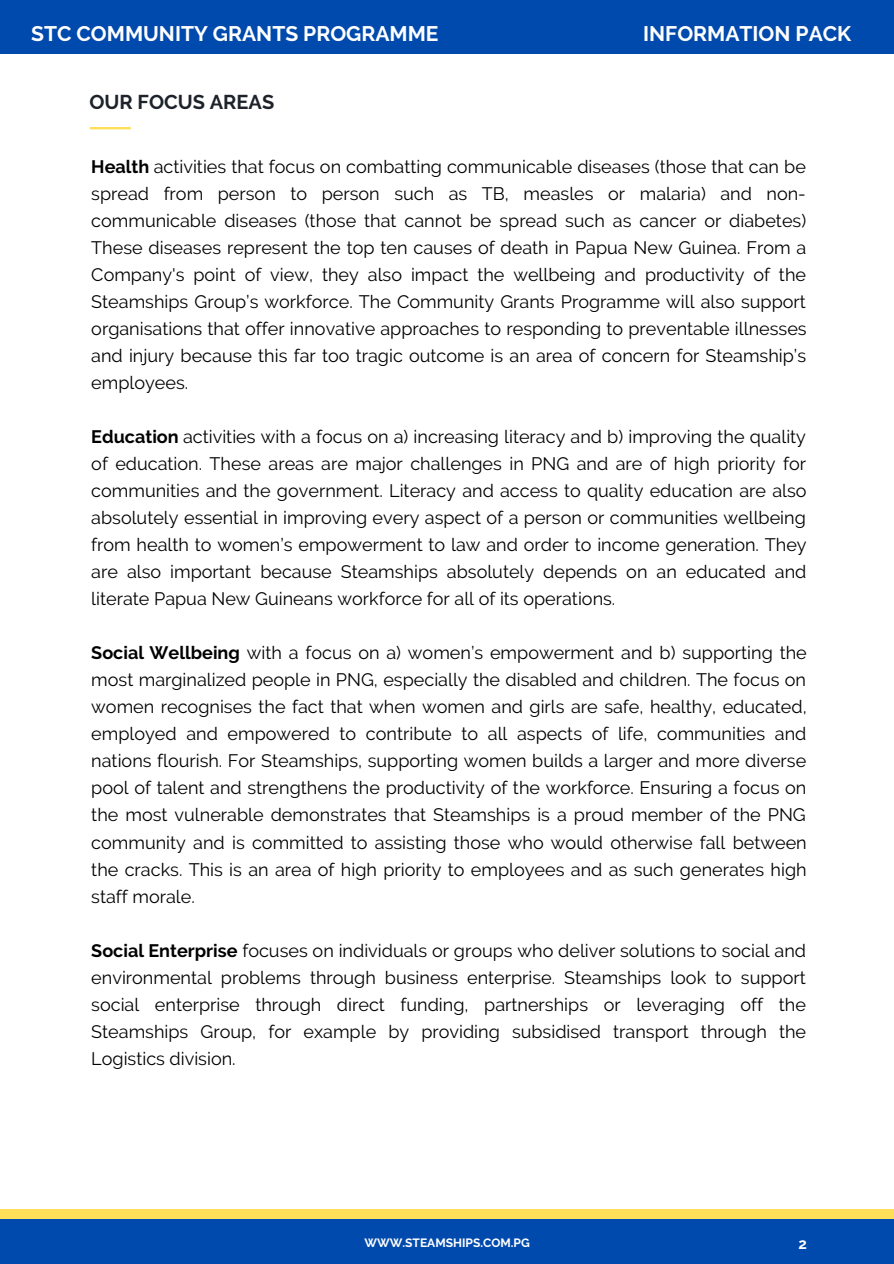
<style>
.page{position:relative;width:894px;height:1264px;background:#fff}
.page>*{position:absolute;margin:0;border:0;box-sizing:border-box;transform-origin:0 0}
.t1{font:700 21px "Raleway";color:#fff}
.t2{font:700 19.95px "Raleway";color:#1e232b}
.t3{font:18px/27px "Raleway";color:#000;text-align:justify}
.t4{font:700 15px "Raleway";color:#fff}
.t5{font:700 12px "Raleway";color:#fff}
.s1{font-weight:700}
</style>
<div class="page">
<div style="left:0;top:1209px;width:893px;height:25px;background:#ffde59"></div>
<div style="left:0;top:1219px;width:893px;height:44px;background:#004aad"></div>
<div style="left:0;top:0;width:893px;height:53px;background:#004aad"></div>
<hr style="left:90px;top:127px;width:40px;height:2px;background:#ffde59">
<p class="t1" style="left:31px;top:22px;width:409px">STC COMMUNITY GRANTS PROGRAMME</p>
<p class="t1" style="left:643px;top:22px;width:209px">INFORMATION PACK</p>
<p class="t2" style="left:89px;top:90px;width:186px">OUR FOCUS AREAS</p>
<p class="t3" style="left:91px;top:153px;width:716px"><span class="s1">Health</span> activities that focus on combatting communicable diseases (those that can be spread from person to person such as TB, measles or malaria) and non&shy;communicable diseases (those that cannot be spread such as cancer or diabetes)<br>These diseases represent the top ten causes of death in Papua New Guinea. From a Company's point of view, they also impact the wellbeing and productivity of the Steamships Group’s workforce. The Community Grants Programme will also support organisations that offer innovative approaches to responding to preventable illnesses and injury because this far too tragic outcome is an area of concern for Steamship’s employees.</p>
<p class="t3" style="left:91px;top:423px;width:716px"><span class="s1">Education</span> activities with a focus on a) increasing literacy and b) improving the quality of education. These areas are major challenges in PNG and are of high priority for communities and the government. Literacy and access to quality education are also absolutely essential in improving every aspect of a person or communities wellbeing from health to women’s empowerment to law and order to income generation. They are also important because Steamships absolutely depends on an educated and literate Papua New Guineans workforce for all of its operations.</p>
<p class="t3" style="left:91px;top:639px;width:716px"><span class="s1">Social Wellbeing</span> with a focus on a) women’s empowerment and b) supporting the most marginalized people in PNG, especially the disabled and children. The focus on women recognises the fact that when women and girls are safe, healthy, educated, employed and empowered to contribute to all aspects of life, communities and nations flourish. For Steamships, supporting women builds a larger and more diverse pool of talent and strengthens the productivity of the workforce. Ensuring a focus on the most vulnerable demonstrates that Steamships is a proud member of the PNG community and is committed to assisting those who would otherwise fall between the cracks. This is an area of high priority to employees and as such generates high staff morale.</p>
<p class="t3" style="left:91px;top:936px;width:716px"><span class="s1">Social Enterprise</span> focuses on individuals or groups who deliver solutions to social and environmental problems through business enterprise. Steamships look to support social enterprise through direct funding, partnerships or leveraging off the Steamships Group, for example by providing subsidised transport through the Logistics division.</p>
<p class="t5" style="left:364px;top:1235px;width:167px">WWW.STEAMSHIPS.COM.PG</p>
<p class="t4" style="left:798px;top:1234px;width:10px">2</p>
</div>
